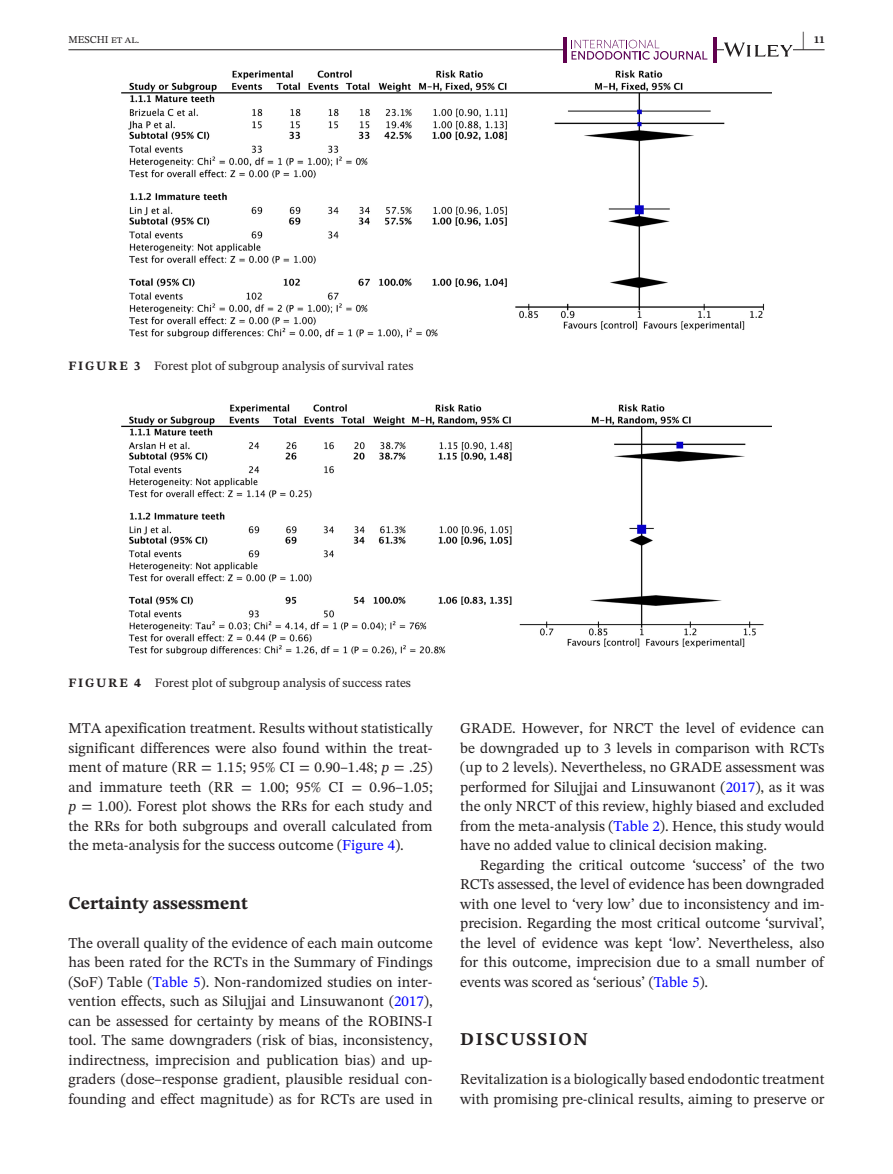
<style>
.page{position:relative;width:893px;height:1174px;background:#fff}
.page>*{position:absolute;margin:0;border:0;box-sizing:border-box;transform-origin:0 0}
.t1{font:700 21px "STIX Two Text";color:#231f20;scale:.42 1}
.t2{font:700 18px "STIX Two Text";color:#231f20}
.t3{font:700 18px "STIX Two Text";letter-spacing:.1em;color:#231f20}
.t4{font:15px/19.5px "STIX Two Text";color:#231f20;text-align:justify}
.t5{font:12.75px "STIX Two Text";color:#231f20}
.t6{font:10.5px "STIX Two Text";color:#231f20}
.t7{font:700 10.5px "STIX Two Text";color:#231f20}
.s1{font-weight:700}
.s2{font-style:italic}
.s3{color:#00f}
</style>
<div class="page">
<hr style="left:68px;top:49px;width:756px;height:1px;background:#231f20">
<div style="left:564px;top:37px;width:152px;height:25px;background:#fff"></div>
<hr style="left:564px;top:37px;width:3px;height:25px;background:#61024f">
<hr style="left:713px;top:37px;width:3px;height:25px;background:#61024f">
<svg style="left:572px;top:40px;width:135px;height:20px"></svg>
<svg style="left:724px;top:43px;width:69px;height:14px"></svg>
<img style="left:121px;top:70px;width:651px;height:267px">
<img style="left:121px;top:405px;width:651px;height:249px">
<h1 class="t1" style="left:802px;top:24px;width:8px">|</h1>
<p class="t6" style="left:68px;top:32px;width:72px">MESCHI et al.</p>
<p class="t7" style="left:814px;top:32px;width:12px">11</p>
<p class="t5" style="left:68px;top:356px;width:346px"><span class="s1">FIGURE 3</span> Forest plot of subgroup analysis of survival rates</p>
<p class="t5" style="left:68px;top:673px;width:344px"><span class="s1">FIGURE 4</span> Forest plot of subgroup analysis of success rates</p>
<p class="t4" style="left:68px;top:718px;width:366px">MTA apexification treatment. Results without statistically significant differences were also found within the treat&shy;ment of mature (RR = 1.15; 95% CI = 0.90–1.48; <span class="s2">p</span> = .25) and immature teeth (RR = 1.00; 95% CI = 0.96–1.05; <span class="s2">p</span> = 1.00). Forest plot shows the RRs for each study and the RRs for both subgroups and overall calculated from the meta-analysis for the success outcome (<span class="s3">Figure 4</span>).</p>
<p class="t2" style="left:68px;top:890px;width:181px">Certainty assessment</p>
<p class="t4" style="left:68px;top:933px;width:366px">The overall quality of the evidence of each main outcome has been rated for the RCTs in the Summary of Findings (SoF) Table (<span class="s3">Table 5</span>). Non-randomized studies on inter&shy;vention effects, such as Silujjai and Linsuwanont (<span class="s3">2017</span>), can be assessed for certainty by means of the ROBINS-I tool. The same downgraders (risk of bias, inconsistency, indirectness, imprecision and publication bias) and up&shy;graders (dose–response gradient, plausible residual con&shy;founding and effect magnitude) as for RCTs are used in</p>
<p class="t4" style="left:460px;top:718px;width:366px">GRADE. However, for NRCT the level of evidence can be downgraded up to 3 levels in comparison with RCTs (up to 2 levels). Nevertheless, no GRADE assessment was performed for Silujjai and Linsuwanont (<span class="s3">2017</span>), as it was the only NRCT of this review, highly biased and excluded from the meta-analysis (<span class="s3">Table 2</span>). Hence, this study would have no added value to clinical decision making.</p>
<p class="t4" style="left:460px;top:855px;width:366px;text-indent:20px">Regarding the critical outcome ‘success’ of the two RCTs assessed, the level of evidence has been downgraded with one level to ‘very low’ due to inconsistency and im&shy;precision. Regarding the most critical outcome ‘survival’, the level of evidence was kept ‘low’. Nevertheless, also for this outcome, imprecision due to a small number of events was scored as ‘serious’ (<span class="s3">Table 5</span>).</p>
<p class="t3" style="left:460px;top:1026px;width:129px">DISCUSSION</p>
<p class="t4" style="left:460px;top:1069px;width:366px">Revitalization is a biologically based endodontic treatment with promising pre-clinical results, aiming to preserve or</p>
</div>
